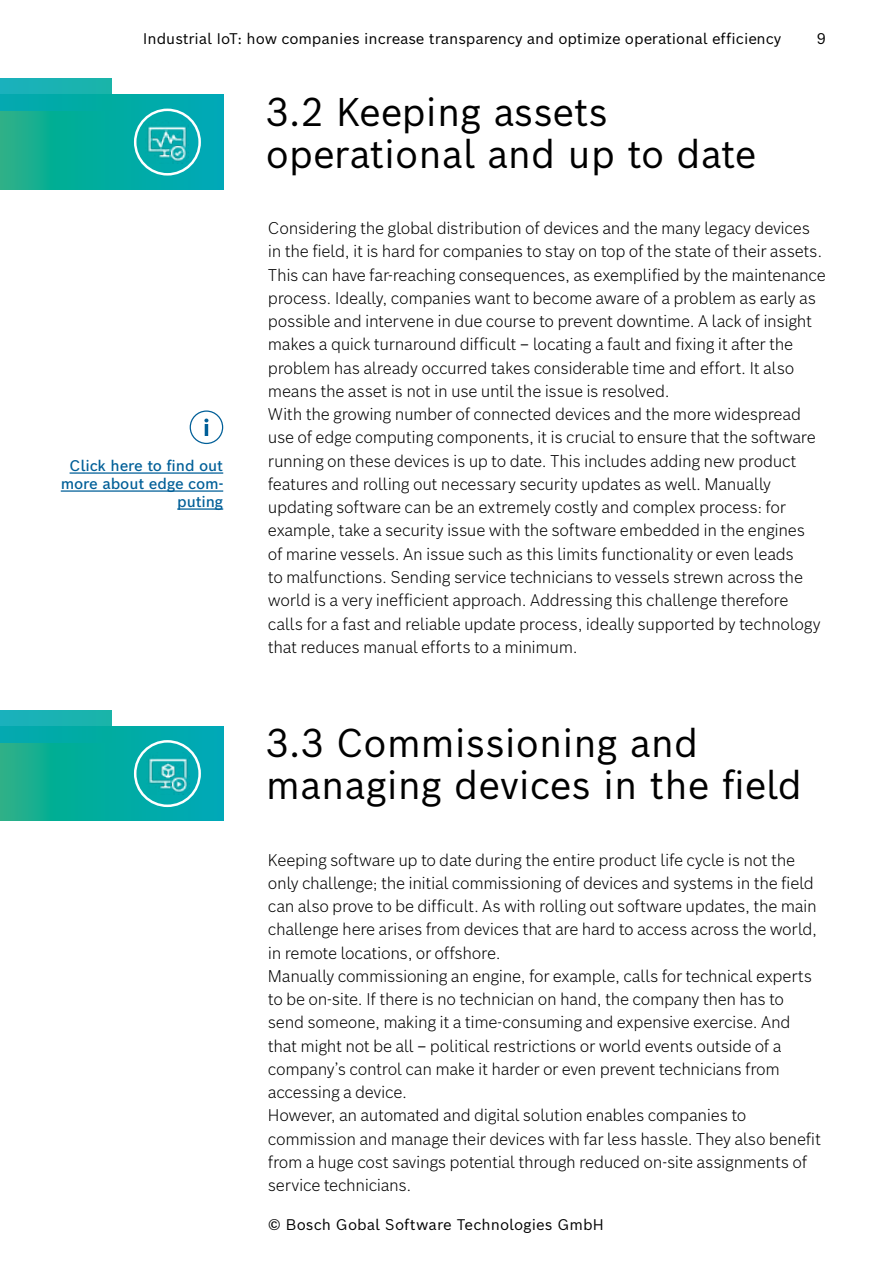
<style>
.page{position:relative;width:893px;height:1263px;background:#fff}
.page>*{position:absolute;margin:0;border:0;box-sizing:border-box;transform-origin:0 0}
.t1{font:39px/42px "Bosch Sans";color:#000}
.t2{font:300 16.5px/23.2px "Bosch Sans";letter-spacing:-.02em;color:#000}
.t3{font:15px "Bosch Sans";color:#000}
.t4{font:500 15px/18px "Bosch Sans";letter-spacing:-.01em;color:#005f98;text-align:right}
</style>
<div class="page">
<svg style="left:0;top:95px;width:223px;height:94px;background:#07ac9e"></svg>
<div style="left:0;top:79px;width:112px;height:31px;background:linear-gradient(to right,#0fadb7,#0cb0a4)"></div>
<svg style="left:134px;top:109px;width:67px;height:67px;background:#2fb9bb"></svg>
<svg style="left:0;top:726px;width:223px;height:95px;background:#07ac9e"></svg>
<div style="left:0;top:710px;width:112px;height:32px;background:linear-gradient(to bottom,#21b4b6,#00a8a5)"></div>
<svg style="left:134px;top:740px;width:67px;height:67px;background:#31babc"></svg>
<hr style="left:70px;top:472px;width:153px;height:2px;background:#005f98">
<hr style="left:61px;top:490px;width:162px;height:2px;background:#005f98">
<hr style="left:177px;top:508px;width:46px;height:2px;background:#005f98">
<svg style="left:190px;top:410px;width:33px;height:34px"></svg>
<img style="left:146px;top:121px;width:42px;height:42px">
<img style="left:146px;top:752px;width:43px;height:43px">
<p class="t3" style="left:143px;top:25px;width:640px">Industrial IoT: how companies increase transparency and optimize operational efficiency</p>
<p class="t3" style="left:817px;top:25px;width:11px">9</p>
<p class="t4" style="left:61px;top:455px;width:164px">Click here to find out more about edge com&shy;puting</p>
<h1 class="t1" style="left:266px;top:87px;width:492px">3.2 Keeping assets operational and up to date</h1>
<p class="t2" style="left:268px;top:215px;width:560px">Considering the global distribution of devices and the many legacy devices in the field, it is hard for companies to stay on top of the state of their assets.<br>This can have far-reaching consequences, as exemplified by the maintenance process. Ideally, companies want to become aware of a problem as early as possible and intervene in due course to prevent downtime. A lack of insight makes a quick turnaround difficult – locating a fault and fixing it after the problem has already occurred takes considerable time and effort. It also means the asset is not in use until the issue is resolved.<br>With the growing number of connected devices and the more widespread use of edge computing components, it is crucial to ensure that the software running on these devices is up to date. This includes adding new product features and rolling out necessary security updates as well. Manually updating software can be an extremely costly and complex process: for example, take a security issue with the software embedded in the engines<br>of marine vessels. An issue such as this limits functionality or even leads<br>to malfunctions. Sending service technicians to vessels strewn across the world is a very inefficient approach. Addressing this challenge therefore calls for a fast and reliable update process, ideally supported by technology that reduces manual efforts to a minimum.</p>
<h1 class="t1" style="left:266px;top:719px;width:538px">3.3 Commissioning and managing devices in the field</h1>
<p class="t2" style="left:268px;top:847px;width:555px">Keeping software up to date during the entire product life cycle is not the only challenge; the initial commissioning of devices and systems in the field can also prove to be difficult. As with rolling out software updates, the main challenge here arises from devices that are hard to access across the world, in remote locations, or offshore.<br>Manually commissioning an engine, for example, calls for technical experts to be on-site. If there is no technician on hand, the company then has to send someone, making it a time-consuming and expensive exercise. And that might not be all – political restrictions or world events outside of a company’s control can make it harder or even prevent technicians from accessing a device.<br>However, an automated and digital solution enables companies to commission and manage their devices with far less hassle. They also benefit from a huge cost savings potential through reduced on-site assignments of service technicians.</p>
<p class="t3" style="left:268px;top:1212px;width:338px">© Bosch Gobal Software Technologies GmbH</p>
</div>
